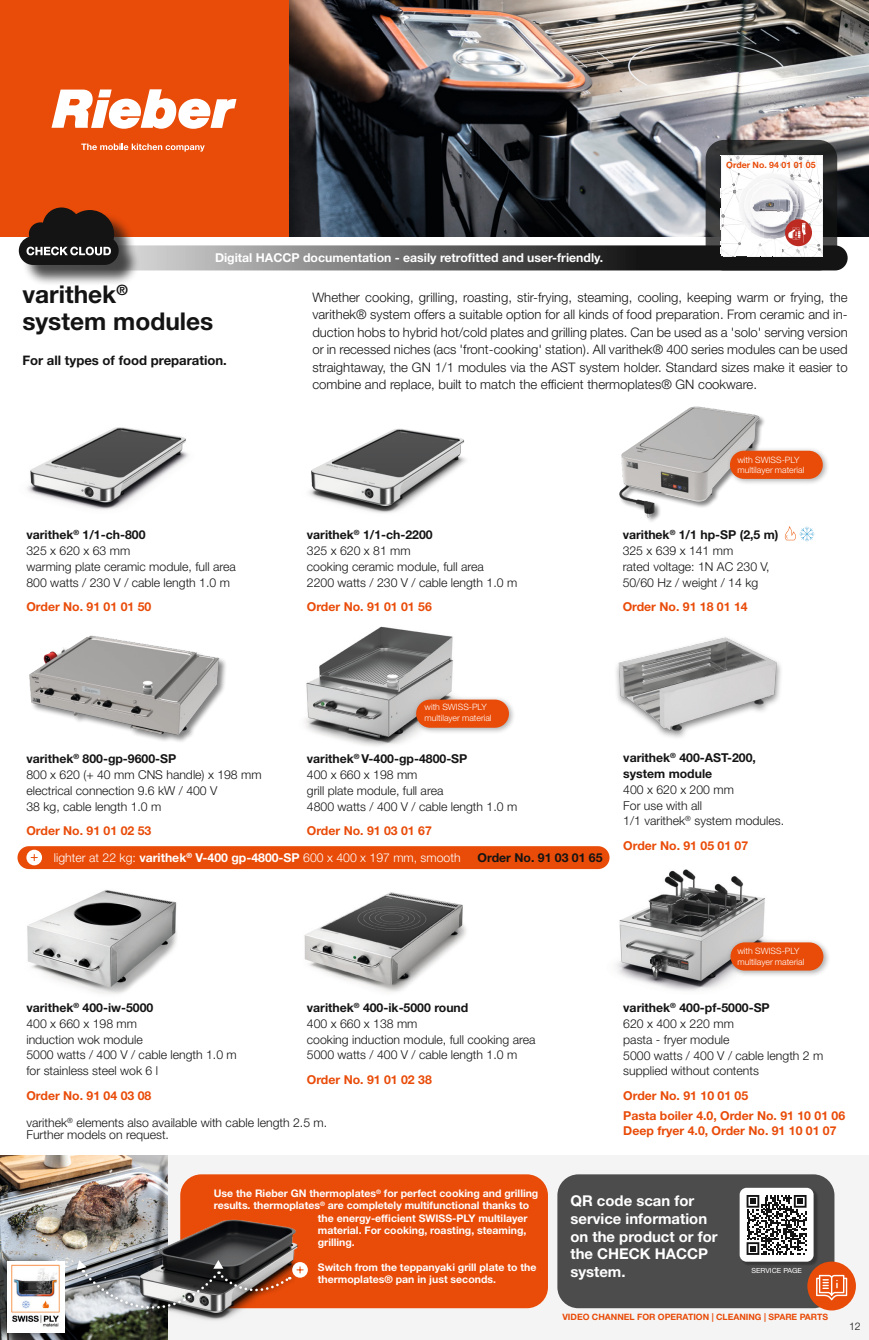
<style>
.page{position:relative;width:869px;height:1340px;background:#fff}
.page>*{position:absolute;margin:0;border:0;box-sizing:border-box;transform-origin:0 0}
.t1{font:700 24.5px/26.2px "Helvetica Neue LT Std";color:#131413}
.t2{font:700 14.88px/17.8px "Helvetica Neue LT Std";color:#fff}
.t3{font:300 13.12px/17.5px "Helvetica Neue LT Std";color:#131413;text-align:justify}
.t4{font:700 13.12px "Helvetica Neue LT Std";color:#131413}
.produkt_headline{font:300 12.25px/15.8px "Helvetica Neue LT Std";color:#131413}
.produkt_headline-2{font:700 12.25px "Helvetica Neue LT Std";color:#e94b08}
.t5{font:700 12.25px "Helvetica Neue LT Std";color:#fff}
.produkt_headline-3{font:300 12.25px "Helvetica Neue LT Std";color:#fff}
.produkt_headline-4{font:700 12.25px "Helvetica Neue LT Std";color:#131413}
.t6{font:700 10.5px/12.2px "Helvetica Neue LT Std";color:#fff}
.t7{font:300 10.5px "Helvetica Neue LT Std";color:#131413}
.t8{font:300 8.75px/10.5px "Helvetica Neue LT Std";color:#fff}
.t9{font:700 8.75px "Helvetica Neue LT Std";color:#e94b08}
.t10{font:7px "Helvetica Neue LT Std";color:#fff}
.s1{font-weight:700}
</style>
<div class="page">
<img style="left:27px;top:427px;width:162px;height:83px">
<img style="left:309px;top:428px;width:157px;height:85px">
<img style="left:619px;top:406px;width:146px;height:116px">
<div style="left:0;top:1155px;width:868px;height:184px;background:#f4f4f4"></div>
<div style="left:0;top:0;width:289px;height:236px;background:#e94b08"></div>
<img style="left:289px;top:0;width:578px;height:236px">
<svg style="left:81px;top:144px;width:124px;height:8px"></svg>
<svg style="left:51px;top:89px;width:185px;height:40px"></svg>
<img style="left:305px;top:626px;width:148px;height:120px">
<img style="left:578px;top:847px;width:187px;height:144px">
<img style="left:27px;top:890px;width:150px;height:104px">
<img style="left:304px;top:892px;width:163px;height:100px">
<img style="left:616px;top:637px;width:165px;height:101px">
<img style="left:29px;top:635px;width:197px;height:107px">
<div style="left:726px;top:938px;width:103px;height:39px;background:#131413;opacity:.35"></div>
<div style="left:730px;top:942px;width:93px;height:28px;background:#e94b08;border-radius:14px"></div>
<div style="left:412px;top:696px;width:103px;height:39px;background:#131413;opacity:.35"></div>
<div style="left:416px;top:699px;width:92px;height:28px;background:#e94b08;border-radius:14px"></div>
<div style="left:725px;top:447px;width:104px;height:39px;background:#131413;opacity:.35"></div>
<div style="left:729px;top:451px;width:93px;height:28px;background:#e94b08;border-radius:14px"></div>
<img style="left:0;top:1155px;width:168px;height:184px">
<div style="left:180px;top:1174px;width:367px;height:134px;background:#e94b08;border-radius:21px"></div>
<img style="left:95px;top:1214px;width:223px;height:95px">
<div style="left:0;top:1252px;width:58px;height:87px;background:#131413;opacity:.75"></div>
<img style="left:7px;top:1261px;width:57px;height:71px">
<svg style="left:784px;top:526px;width:30px;height:15px"></svg>
<div style="left:557px;top:1174px;width:277px;height:134px;background:#4b4c4b;border-radius:21px"></div>
<div style="left:807px;top:1261px;width:48px;height:49px;background:#e94b08;border-radius:50%"></div>
<svg style="left:816px;top:1274px;width:30px;height:26px"></svg>
<svg style="left:28px;top:245px;width:819px;height:25px;background:#676867"></svg>
<svg style="left:705px;top:140px;width:131px;height:130px;background:#2a2b2b"></svg>
<svg style="left:720px;top:155px;width:102px;height:102px"></svg>
<div style="left:724px;top:160px;width:92px;height:9px;background:#fff"></div>
<div style="left:22px;top:211px;width:118px;height:75px;background:#131413;opacity:.75"></div>
<svg style="left:19px;top:207px;width:100px;height:58px"></svg>
<div style="left:740px;top:1188px;width:77px;height:77px;background:#131413;opacity:.35"></div>
<div style="left:739px;top:1187px;width:74px;height:74px;background:#fff;border-radius:7px"></div>
<svg style="left:746px;top:1195px;width:60px;height:59px"></svg>
<svg style="left:292px;top:1261px;width:16px;height:16px"></svg>
<svg style="left:297px;top:1266px;width:6px;height:6px"></svg>
<div style="left:17px;top:846px;width:592px;height:23px;background:#e94b08;border-radius:11px"></div>
<svg style="left:26px;top:849px;width:16px;height:16px"></svg>
<svg style="left:31px;top:854px;width:6px;height:6px"></svg>
<svg style="left:290px;top:1265px;width:5px;height:44px"></svg>
<svg style="left:77px;top:1259px;width:213px;height:80px"></svg>
<p class="t5" style="left:215px;top:250px;width:389px">Digital HACCP documentation - easily retrofitted and user-friendly.</p>
<p class="t9" style="left:726px;top:160px;width:91px">Order No. 94 01 01 05</p>
<p class="t1" style="left:22px;top:281px;width:192px">varithek<sup>® </sup>system modules</p>
<p class="t4" style="left:22px;top:352px;width:206px">For all types of food preparation.</p>
<p class="produkt_headline" style="left:26px;top:527px;width:211px"><span class="s1">varithek</span><sup>®</sup> <span class="s1">1/1-ch-800<br></span>325 x 620 x 63 mm<br>warming plate ceramic module, full area<br>800 watts / 230 V / cable length 1.0 m</p>
<p class="produkt_headline-2" style="left:26px;top:599px;width:126px">Order No. 91 01 01 50</p>
<p class="produkt_headline" style="left:26px;top:750px;width:236px"><span class="s1">varithek</span><sup>®</sup> <span class="s1">800-gp-9600-SP<br></span>800 x 620 (+ 40 mm CNS handle) x 198 mm electrical connection 9.6 kW / 400 V<br>38 kg, cable length 1.0 m</p>
<p class="produkt_headline-2" style="left:26px;top:823px;width:126px">Order No. 91 01 02 53</p>
<p class="t3" style="left:312px;top:288px;width:536px">Whether cooking, grilling, roasting, stir-frying, steaming, cooling, keeping warm or frying, the varithek® system offers a suitable option for all kinds of food preparation. From ceramic and in&shy;duction hobs to hybrid hot/cold plates and grilling plates. Can be used as a 'solo' serving version or in recessed niches (acs 'front-cooking' station). All varithek® 400 series modules can be used straightaway, the GN 1/1 modules via the AST system holder. Standard sizes make it easier to combine and replace, built to match the efficient thermoplates® GN cookware.</p>
<p class="produkt_headline" style="left:307px;top:527px;width:212px"><span class="s1">varithek</span><sup>®</sup> <span class="s1">1/1-ch-2200<br></span>325 x 620 x 81 mm<br>cooking ceramic module, full area<br>2200 watts / 230 V / cable length 1.0 m</p>
<p class="produkt_headline-2" style="left:307px;top:599px;width:126px">Order No. 91 01 01 56</p>
<p class="t8" style="left:424px;top:701px;width:68px">with SWISS-PLY multilayer material</p>
<p class="produkt_headline" style="left:307px;top:750px;width:212px"><span class="s1">varithek</span><sup>®</sup> <span class="s1">V-400-gp-4800-SP<br></span>400 x 660 x 198 mm<br>grill plate module, full area<br>4800 watts / 400 V / cable length 1.0 m</p>
<p class="produkt_headline-2" style="left:307px;top:823px;width:126px">Order No. 91 03 01 67</p>
<p class="t8" style="left:737px;top:454px;width:68px">with SWISS-PLY multilayer material</p>
<p class="produkt_headline" style="left:622px;top:527px;width:157px"><span class="s1">varithek</span><sup>®</sup> <span class="s1">1/1 hp-SP (2,5 m)<br></span>325 x 639 x 141 mm<br>rated voltage: 1N AC 230 V,<br>50/60 Hz / weight / 14 kg</p>
<p class="produkt_headline-2" style="left:622px;top:599px;width:126px">Order No. 91 18 01 14</p>
<p class="produkt_headline" style="left:623px;top:750px;width:162px"><span class="s1">varithek</span><sup>®</sup> <span class="s1">400-AST-200, system module<br></span>400 x 620 x 200 mm<br>For use with all<br>1/1 varithek<sup>®</sup> system modules.</p>
<p class="produkt_headline-2" style="left:623px;top:838px;width:126px">Order No. 91 05 01 07</p>
<p class="produkt_headline-3" style="left:54px;top:850px;width:408px">lighter at 22 kg: <span class="s1">varithek</span><sup>®</sup> <span class="s1">V-400 gp-4800-SP</span> 600 x 400 x 197 mm, smooth</p>
<p class="produkt_headline-4" style="left:477px;top:850px;width:126px">Order No. 91 03 01 65</p>
<p class="produkt_headline" style="left:26px;top:999px;width:212px"><span class="s1">varithek</span><sup>®</sup> <span class="s1">400-iw-5000<br></span>400 x 660 x 198 mm<br>induction wok module<br>5000 watts / 400 V / cable length 1.0 m for stainless steel wok 6 l</p>
<p class="produkt_headline-2" style="left:26px;top:1087px;width:126px">Order No. 91 04 03 08</p>
<p class="produkt_headline" style="left:307px;top:999px;width:230px"><span class="s1">varithek</span><sup>®</sup> <span class="s1">400-ik-5000 round<br></span>400 x 660 x 138 mm<br>cooking induction module, full cooking area<br>5000 watts / 400 V / cable length 1.0 m</p>
<p class="produkt_headline-2" style="left:307px;top:1071px;width:126px">Order No. 91 01 02 38</p>
<p class="produkt_headline" style="left:26px;top:1115px;width:302px;line-height:12.2px">varithek<sup>®</sup> elements also available with cable length 2.5 m.<br>Further models on request.</p>
<p class="t8" style="left:737px;top:945px;width:68px">with SWISS-PLY multilayer material</p>
<p class="produkt_headline" style="left:623px;top:999px;width:201px"><span class="s1">varithek</span><sup>®</sup> <span class="s1">400-pf-5000-SP<br></span>620 x 400 x 220 mm<br>pasta - fryer module<br>5000 watts / 400 V / cable length 2 m supplied without contents</p>
<p class="produkt_headline-2" style="left:623px;top:1087px;width:126px">Order No. 91 10 01 05</p>
<p class="produkt_headline-2" style="left:623px;top:1107px;width:223px">Pasta boiler 4.0, Order No. 91 10 01 06</p>
<p class="produkt_headline-2" style="left:623px;top:1123px;width:215px">Deep fryer 4.0, Order No. 91 10 01 07</p>
<p class="t6" style="left:214px;top:1186px;width:326px">Use the Rieber GN thermoplates<sup>®</sup> for perfect cooking and grilling</p>
<p class="t6" style="left:214px;top:1199px;width:317px">results. thermoplates<sup>®</sup> are completely multifunctional thanks to</p>
<p class="t6" style="left:318px;top:1211px;width:211px">the energy-efficient SWISS-PLY multilayer</p>
<p class="t6" style="left:318px;top:1223px;width:210px">material. For cooking, roasting, steaming,</p>
<p class="t6" style="left:318px;top:1235px;width:38px">grilling.</p>
<p class="t6" style="left:318px;top:1260px;width:220px">Switch from the teppanyaki grill plate to the thermoplates® pan in just seconds.</p>
<p class="t2" style="left:570px;top:1191px;width:149px">QR code scan for service information on the product or for the CHECK HACCP system.</p>
<p class="t9" style="left:562px;top:1311px;width:267px">VIDEO CHANNEL FOR OPERATION | CLEANING | SPARE PARTS</p>
<p class="t10" style="left:751px;top:1266px;width:52px">SERVICE PAGE</p>
<p class="t7" style="left:848px;top:1319px;width:13px">12</p>
</div>
